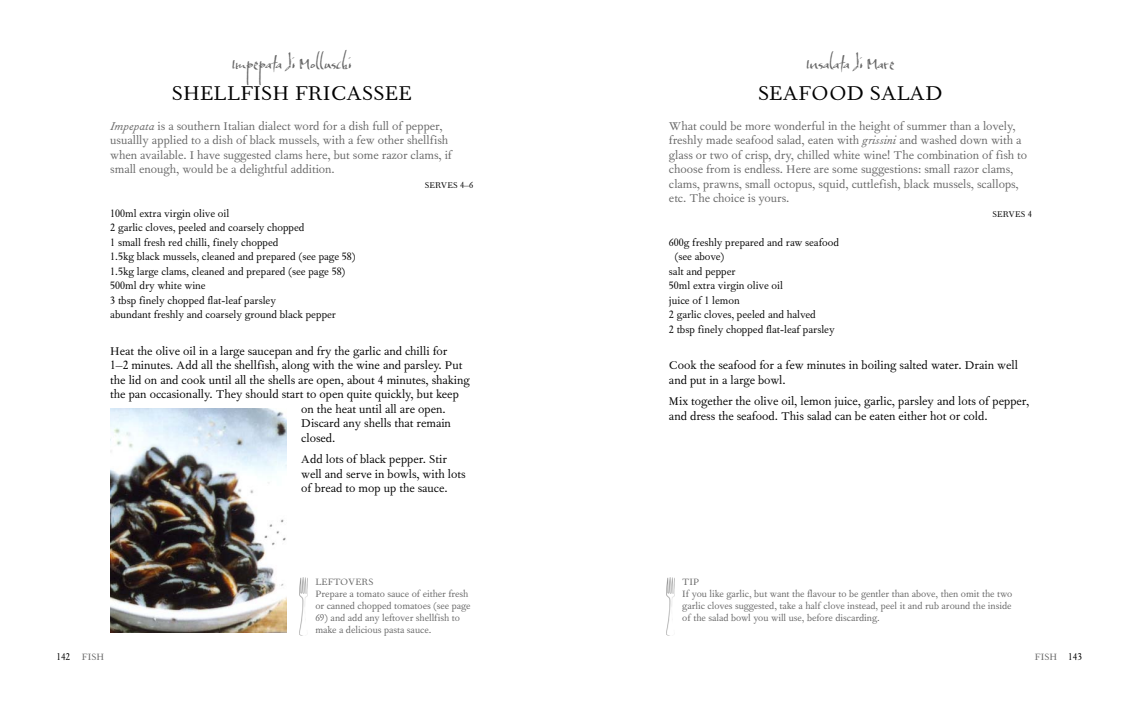
<style>
.page{position:relative;width:1140px;height:718px;background:#fff}
.page>*{position:absolute;margin:0;border:0;box-sizing:border-box;transform-origin:0 0}
.t1{font:24px "Fournier";color:#000}
.t2{font:18px "Baka";color:#666}
.t3{font:13.5px/14.5px "Fournier";color:#000}
.t4{font:13.5px/14.5px "Fournier";color:#666}
.t5{font:12px/14.5px "Fournier";color:#000}
.t6{font:11px/12px "Fournier";color:#666}
.t7{font:10px "Fournier";color:#000}
.s1{font-style:italic}
.s2{color:#000}
</style>
<div class="page">
<img style="left:666px;top:577px;width:8px;height:58px">
<img style="left:110px;top:408px;width:176px;height:224px">
<img style="left:299px;top:577px;width:8px;height:58px">
<h2 class="t2" style="left:232px;top:53px;width:121px">Impepata di Molluschi</h2>
<h1 class="t1" style="left:172px;top:83px;width:241px">SHELLFISH FRICASSEE</h1>
<p class="t4" style="left:110px;top:119px;width:343px"><span class="s1">Impepata</span> is a southern Italian dialect word for a dish full of pepper, usuallly applied to a dish of black mussels, with a few other shellfish when available. I have suggested clams here, but some razor clams, if small enough, would be a delightful addition.</p>
<p class="t7" style="left:425px;top:180px;width:50px">SERVES 4–6</p>
<p class="t5" style="left:110px;top:206px;width:247px">100ml extra virgin olive oil<br>2 garlic cloves, peeled and coarsely chopped<br>1 small fresh red chilli, finely chopped<br>1.5kg black mussels, cleaned and prepared (see page 58)<br>1.5kg large clams, cleaned and prepared (see page 58)<br>500ml dry white wine<br>3 tbsp finely chopped flat-leaf parsley<br>abundant freshly and coarsely ground black pepper</p>
<p class="t3" style="left:110px;top:344px;width:338px">Heat the olive oil in a large saucepan and fry the garlic and chilli for</p>
<p class="t3" style="left:110px;top:358px;width:354px">1–2 minutes. Add all the shellfish, along with the wine and parsley. Put</p>
<p class="t3" style="left:110px;top:373px;width:361px">the lid on and cook until all the shells are open, about 4 minutes, shaking</p>
<p class="t3" style="left:110px;top:387px;width:350px">the pan occasionally. They should start to open quite quickly, but keep</p>
<p class="t3" style="left:301px;top:402px;width:146px">on the heat until all are open.</p>
<p class="t3" style="left:301px;top:416px;width:151px">Discard any shells that remain</p>
<p class="t3" style="left:301px;top:431px;width:36px">closed.</p>
<p class="t3" style="left:301px;top:452px;width:166px">Add lots of black pepper. Stir well and serve in bowls, with lots of bread to mop up the sauce.</p>
<p class="t6" style="left:56px;top:651px;width:49px"><span class="s2">142</span> FISH</p>
<p class="t6" style="left:315px;top:575px;width:157px">LEFTOVERS<br>Prepare a tomato sauce of either fresh or canned chopped tomatoes (see page</p>
<p class="t6" style="left:315px;top:611px;width:146px">69) and add any leftover shellfish to make a delicious pasta sauce.</p>
<h2 class="t2" style="left:806px;top:53px;width:89px">Insalata di Mare</h2>
<h1 class="t1" style="left:758px;top:83px;width:186px">SEAFOOD SALAD</h1>
<p class="t4" style="left:669px;top:119px;width:360px">What could be more wonderful in the height of summer than a lovely, freshly made seafood salad, eaten with <span class="s1">grissini</span> and washed down with a glass or two of crisp, dry, chilled white wine! The combination of fish to choose from is endless. Here are some suggestions: small razor clams, clams, prawns, small octopus, squid, cuttlefish, black mussels, scallops, etc. The choice is yours.</p>
<p class="t7" style="left:992px;top:209px;width:41px">SERVES 4</p>
<p class="t5" style="left:669px;top:235px;width:171px">600g freshly prepared and raw seafood</p>
<p class="t5" style="left:674px;top:250px;width:52px">(see above)</p>
<p class="t5" style="left:669px;top:264px;width:68px">salt and pepper</p>
<p class="t5" style="left:669px;top:279px;width:115px">50ml extra virgin olive oil</p>
<p class="t5" style="left:669px;top:293px;width:72px">juice of 1 lemon</p>
<p class="t5" style="left:669px;top:308px;width:148px">2 garlic cloves, peeled and halved</p>
<p class="t5" style="left:669px;top:322px;width:167px">2 tbsp finely chopped flat-leaf parsley</p>
<p class="t3" style="left:669px;top:358px;width:350px">Cook the seafood for a few minutes in boiling salted water. Drain well and put in a large bowl.</p>
<p class="t3" style="left:669px;top:394px;width:362px">Mix together the olive oil, lemon juice, garlic, parsley and lots of pepper, and dress the seafood. This salad can be eaten either hot or cold.</p>
<p class="t6" style="left:682px;top:575px;width:331px">TIP<br>If you like garlic, but want the flavour to be gentler than above, then omit the two garlic cloves suggested, take a half clove instead, peel it and rub around the inside of the salad bowl you will use, before discarding.</p>
<p class="t6" style="left:1035px;top:651px;width:49px">FISH <span class="s2">143</span></p>
</div>
